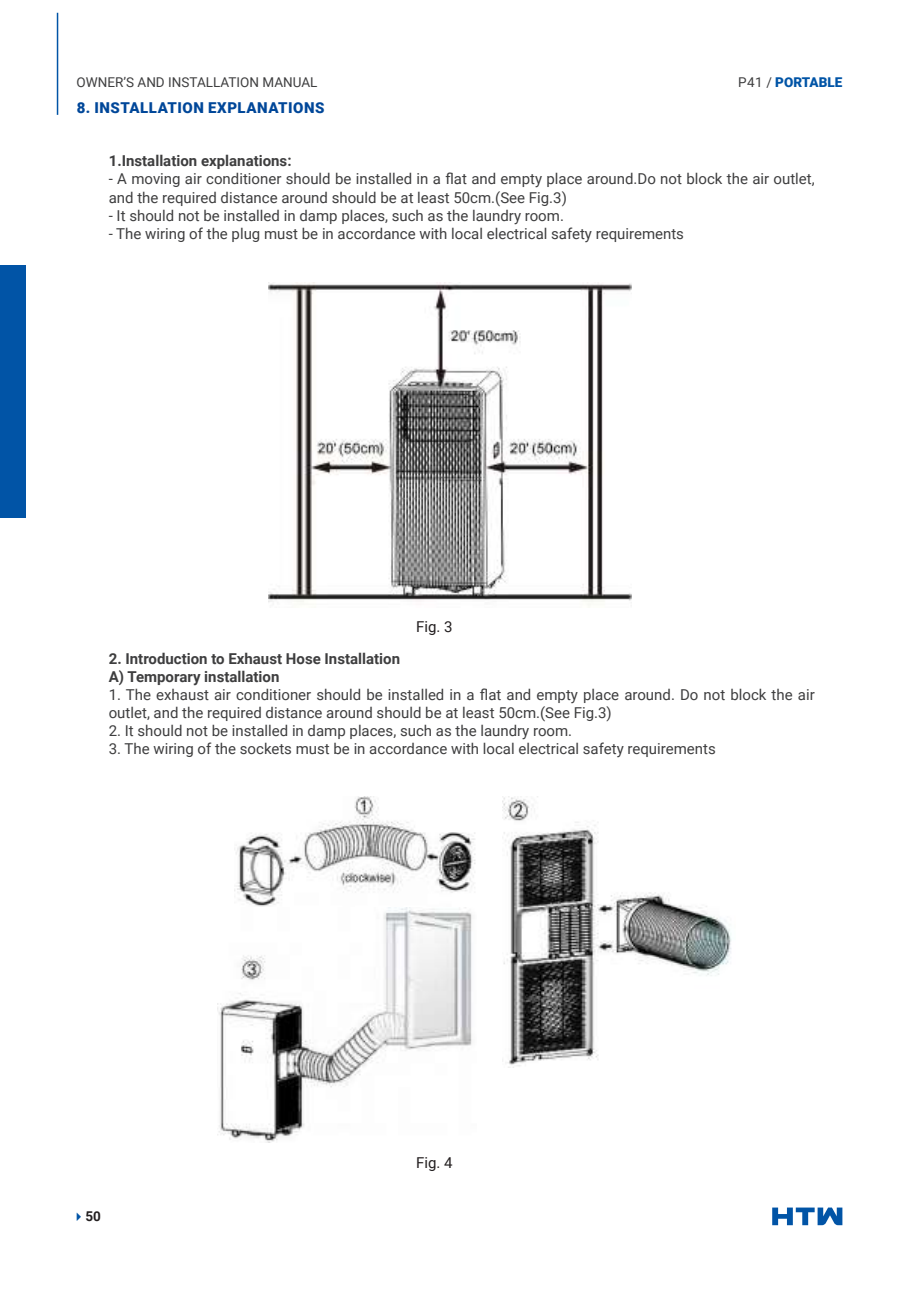
<style>
.page{position:relative;width:919px;height:1289px;background:#fff}
.page>*{position:absolute;margin:0;border:0;box-sizing:border-box;transform-origin:0 0}
.t1{font:15px/18px "Roboto";color:#3e3e3f}
.t2{font:700 15px/18px "Roboto";color:#3e3e3f}
.t3{font:900 15px "Roboto";letter-spacing:.035em;color:#004799}
.t4{font:15px "Roboto";color:#231f20}
.t5{font:13.5px "Roboto";color:#3e3e3f}
.t6{font:900 13.5px "Roboto";color:#0154a6}
.t7{font:700 13.5px "Roboto";color:#231f20}
.s1{font-weight:400;color:#3e3e3f}
.s2{color:#0154a6}
</style>
<div class="page">
<hr style="left:57px;top:13px;width:1px;height:102px;background:#0154a6">
<svg style="left:772px;top:1207px;width:70px;height:18px"></svg>
<div style="left:0;top:265px;width:26px;height:253px;background:#0154a6"></div>
<img style="left:268px;top:283px;width:364px;height:322px">
<img style="left:234px;top:796px;width:242px;height:111px">
<img style="left:503px;top:796px;width:229px;height:270px">
<img style="left:218px;top:907px;width:254px;height:235px">
<p class="t5" style="left:77px;top:72px;width:242px">OWNER’S AND INSTALLATION MANUAL</p>
<p class="t6" style="left:738px;top:72px;width:106px"><span class="s1">P41 /</span> PORTABLE</p>
<p class="t3" style="left:77px;top:97px;width:249px">8. INSTALLATION EXPLANATIONS</p>
<p class="t2" style="left:109px;top:152px;width:184px">1.Installation explanations:</p>
<p class="t1" style="left:109px;top:170px;width:707px">- A moving air conditioner should be installed in a flat and empty place around.Do not block the air outlet, and the required distance around should be at least 50cm.(See Fig.3)</p>
<p class="t1" style="left:109px;top:206px;width:456px">- It should not be installed in damp places, such as the laundry room.</p>
<p class="t1" style="left:109px;top:224px;width:576px">- The wiring of the plug must be in accordance with local electrical safety requirements</p>
<p class="t4" style="left:416px;top:616px;width:38px">Fig. 3</p>
<p class="t2" style="left:109px;top:648px;width:293px">2. Introduction to Exhaust Hose Installation<br>A) Temporary installation</p>
<p class="t1" style="left:109px;top:684px;width:707px">1. The exhaust air conditioner should be installed in a flat and empty place around. Do not block the air outlet, and the required distance around should be at least 50cm.(See Fig.3)</p>
<p class="t1" style="left:109px;top:720px;width:465px">2. It should not be installed in damp places, such as the laundry room.</p>
<p class="t1" style="left:109px;top:738px;width:608px">3. The wiring of the sockets must be in accordance with local electrical safety requirements</p>
<p class="t7" style="left:72px;top:1206px;width:31px"><span class="s2">✔</span>50</p>
<p class="t4" style="left:416px;top:1152px;width:38px">Fig. 4</p>
</div>
